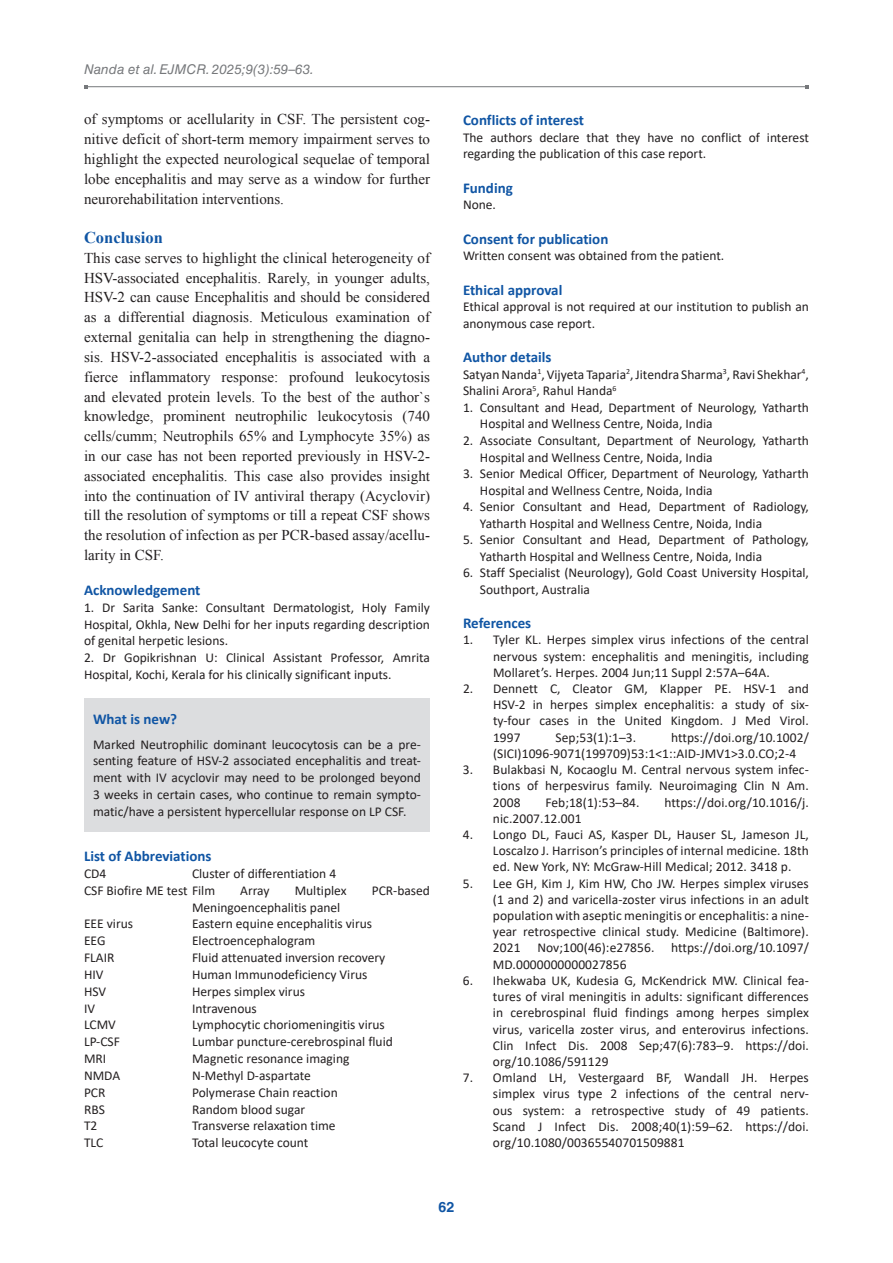
<style>
.page{position:relative;width:893px;height:1263px;background:#fff}
.page>*{position:absolute;margin:0;border:0;box-sizing:border-box;transform-origin:0 0}
.t1{font:700 16.5px "Times New Roman";color:#1055a4}
.t2{font:15px/19.8px "Times New Roman";color:#231f20;text-align:justify}
.t3{font:700 15px "Calibri";color:#1055a4}
.t4{font:700 14.25px "Helvetica LT Std";color:#1055a4}
.t5{font:13.5px/16.2px "Calibri";color:#231f20}
.t6{font:italic 13.5px "Helvetica LT Std";color:#76787b}
</style>
<div class="page">
<hr style="left:85px;top:86px;width:722px;height:1px;background:#76787b">
<div style="left:84px;top:698px;width:346px;height:34px;background:#dcdddf"></div>
<div style="left:84px;top:729px;width:346px;height:103px;background:#dcdddf"></div>
<p class="t6" style="left:84px;top:61px;width:231px">Nanda et al. EJMCR. 2025;9(3):59–63.</p>
<p class="t2" style="left:84px;top:109px;width:347px">of symptoms or acellularity in CSF. The persistent cog&shy;nitive deficit of short-term memory impairment serves to highlight the expected neurological sequelae of temporal lobe encephalitis and may serve as a window for further neurorehabilitation interventions.</p>
<p class="t1" style="left:84px;top:226px;width:80px">Conclusion</p>
<p class="t2" style="left:84px;top:248px;width:347px">This case serves to highlight the clinical heterogeneity of HSV-associated encephalitis. Rarely, in younger adults, HSV-2 can cause Encephalitis and should be considered as a differential diagnosis. Meticulous examination of external genitalia can help in strengthening the diagno&shy;sis. HSV-2-associated encephalitis is associated with a fierce inflammatory response: profound leukocytosis and elevated protein levels. To the best of the author`s knowledge, prominent neutrophilic leukocytosis (740 cells/cumm; Neutrophils 65% and Lymphocyte 35%) as in our case has not been reported previously in HSV-2- associated encephalitis. This case also provides insight into the continuation of IV antiviral therapy (Acyclovir) till the resolution of symptoms or till a repeat CSF shows the resolution of infection as per PCR-based assay/acellu&shy;larity in CSF.</p>
<p class="t3" style="left:84px;top:579px;width:118px">Acknowledgement</p>
<p class="t5" style="left:84px;top:598px;width:347px;line-height:16.8px;text-align:justify">1. Dr Sarita Sanke: Consultant Dermatologist, Holy Family Hospital, Okhla, New Delhi for her inputs regarding description of genital herpetic lesions.</p>
<p class="t5" style="left:84px;top:649px;width:347px;line-height:16.8px">2. Dr Gopikrishnan U: Clinical Assistant Professor, Amrita<br>Hospital, Kochi, Kerala for his clinically significant inputs.</p>
<p class="t3" style="left:93px;top:709px;width:86px">What is new?</p>
<p class="t5" style="left:93px;top:735px;width:329px;line-height:16.8px;text-align:justify">Marked Neutrophilic dominant leucocytosis can be a pre&shy;senting feature of HSV-2 associated encephalitis and treat&shy;ment with IV acyclovir may need to be prolonged beyond 3 weeks in certain cases, who continue to remain sympto&shy;matic/have a persistent hypercellular response on LP CSF.</p>
<p class="t3" style="left:84px;top:846px;width:129px">List of Abbreviations</p>
<p class="t5" style="left:84px;top:865px;width:24px">CD4</p>
<p class="t5" style="left:84px;top:865px;width:254px;line-height:16.8px;text-indent:108px">Cluster of differentiation 4<br>CSF Biofire ME test Film</p>
<p class="t5" style="left:240px;top:882px;width:31px">Array</p>
<p class="t5" style="left:295px;top:882px;width:53px">Multiplex</p>
<p class="t5" style="left:372px;top:882px;width:60px">PCR-based</p>
<p class="t5" style="left:192px;top:899px;width:150px">Meningoencephalitis panel</p>
<p class="t5" style="left:84px;top:915px;width:51px">EEE virus</p>
<p class="t5" style="left:192px;top:915px;width:182px">Eastern equine encephalitis virus</p>
<p class="t5" style="left:84px;top:932px;width:23px">EEG</p>
<p class="t5" style="left:192px;top:932px;width:125px">Electroencephalogram</p>
<p class="t5" style="left:84px;top:949px;width:32px">FLAIR</p>
<p class="t5" style="left:192px;top:949px;width:195px">Fluid attenuated inversion recovery</p>
<p class="t5" style="left:84px;top:966px;width:21px">HIV</p>
<p class="t5" style="left:192px;top:966px;width:177px">Human Immunodeficiency Virus</p>
<p class="t5" style="left:84px;top:983px;width:24px">HSV</p>
<p class="t5" style="left:192px;top:983px;width:115px">Herpes simplex virus</p>
<p class="t5" style="left:84px;top:1000px;width:13px">IV</p>
<p class="t5" style="left:192px;top:1000px;width:66px">Intravenous</p>
<p class="t5" style="left:84px;top:1016px;width:33px">LCMV</p>
<p class="t5" style="left:192px;top:1016px;width:194px">Lymphocytic choriomeningitis virus</p>
<p class="t5" style="left:84px;top:1033px;width:37px">LP-CSF</p>
<p class="t5" style="left:192px;top:1033px;width:202px">Lumbar puncture-cerebrospinal fluid</p>
<p class="t5" style="left:84px;top:1050px;width:24px">MRI</p>
<p class="t5" style="left:192px;top:1050px;width:159px">Magnetic resonance imaging</p>
<p class="t5" style="left:84px;top:1067px;width:38px">NMDA</p>
<p class="t5" style="left:192px;top:1067px;width:120px">N-Methyl D-aspartate</p>
<p class="t5" style="left:84px;top:1084px;width:23px">PCR</p>
<p class="t5" style="left:192px;top:1084px;width:147px">Polymerase Chain reaction</p>
<p class="t5" style="left:84px;top:1100px;width:22px">RBS</p>
<p class="t5" style="left:192px;top:1100px;width:115px">Random blood sugar</p>
<p class="t5" style="left:84px;top:1117px;width:15px">T2</p>
<p class="t5" style="left:192px;top:1117px;width:145px">Transverse relaxation time</p>
<p class="t5" style="left:84px;top:1134px;width:21px">TLC</p>
<p class="t5" style="left:192px;top:1134px;width:118px">Total leucocyte count</p>
<p class="t3" style="left:463px;top:110px;width:123px">Conflicts of interest</p>
<p class="t5" style="left:463px;top:129px;width:347px">The authors declare that they have no conflict of interest regarding the publication of this case report.</p>
<p class="t3" style="left:463px;top:177px;width:51px">Funding</p>
<p class="t5" style="left:463px;top:196px;width:35px">None.</p>
<p class="t3" style="left:463px;top:228px;width:147px">Consent for publication</p>
<p class="t5" style="left:463px;top:247px;width:263px">Written consent was obtained from the patient.</p>
<p class="t3" style="left:463px;top:279px;width:101px">Ethical approval</p>
<p class="t5" style="left:463px;top:298px;width:347px">Ethical approval is not required at our institution to publish an anonymous case report.</p>
<p class="t3" style="left:463px;top:347px;width:90px">Author details</p>
<p class="t5" style="left:463px;top:366px;width:347px">Satyan Nanda<sup>1</sup>, Vijyeta Taparia<sup>2</sup>, Jitendra Sharma<sup>3</sup>, Ravi Shekhar<sup>4</sup>,<br>Shalini Arora<sup>5</sup>, Rahul Handa<sup>6</sup></p>
<p class="t5" style="left:480px;top:399px;width:330px;text-indent:-17px">1. Consultant and Head, Department of Neurology, Yatharth<br>Hospital and Wellness Centre, Noida, India</p>
<p class="t5" style="left:480px;top:432px;width:330px;text-indent:-17px">2. Associate Consultant, Department of Neurology, Yatharth<br>Hospital and Wellness Centre, Noida, India</p>
<p class="t5" style="left:480px;top:465px;width:330px;text-indent:-17px">3. Senior Medical Officer, Department of Neurology, Yatharth<br>Hospital and Wellness Centre, Noida, India</p>
<p class="t5" style="left:480px;top:498px;width:330px;text-indent:-17px">4. Senior Consultant and Head, Department of Radiology,<br>Yatharth Hospital and Wellness Centre, Noida, India</p>
<p class="t5" style="left:480px;top:531px;width:330px;text-indent:-17px">5. Senior Consultant and Head, Department of Pathology,<br>Yatharth Hospital and Wellness Centre, Noida, India</p>
<p class="t5" style="left:480px;top:564px;width:330px;text-indent:-17px">6. Staff Specialist (Neurology), Gold Coast University Hospital,<br>Southport, Australia</p>
<p class="t3" style="left:463px;top:613px;width:70px">References</p>
<p class="t5" style="left:493px;top:631px;width:317px;text-align:justify;text-indent:-30px">1. Tyler KL. Herpes simplex virus infections of the central nervous system: encephalitis and meningitis, including Mollaret’s. Herpes. 2004 Jun;11 Suppl 2:57A–64A.</p>
<p class="t5" style="left:493px;top:680px;width:317px;text-align:justify;text-indent:-30px">2. Dennett C, Cleator GM, Klapper PE. HSV-1 and HSV-2 in herpes simplex encephalitis: a study of six&shy;ty-four cases in the United Kingdom. J Med Virol.<br>1997</p>
<p class="t5" style="left:493px;top:729px;width:317px;text-indent:178px">https://doi.org/10.1002/ (SICI)1096-9071(199709)53:1&lt;1::AID-JMV1&gt;3.0.CO;2-4</p>
<p class="t5" style="left:493px;top:761px;width:317px;text-align:justify;text-indent:-30px">3. Bulakbasi N, Kocaoglu M. Central nervous system infec&shy;tions of herpesvirus family. Neuroimaging Clin N Am.<br>2008</p>
<p class="t5" style="left:556px;top:729px;width:82px">Sep;53(1):1–3.</p>
<p class="t5" style="left:545px;top:794px;width:96px">Feb;18(1):53–84.</p>
<p class="t5" style="left:664px;top:794px;width:146px">https://doi.org/10.1016/j.</p>
<p class="t5" style="left:493px;top:810px;width:90px">nic.2007.12.001</p>
<p class="t5" style="left:493px;top:826px;width:317px;text-align:justify;text-indent:-30px">4. Longo DL, Fauci AS, Kasper DL, Hauser SL, Jameson JL, Loscalzo J. Harrison’s principles of internal medicine. 18th ed. New York, NY: McGraw-Hill Medical; 2012. 3418 p.</p>
<p class="t5" style="left:493px;top:875px;width:317px;text-align:justify;text-indent:-30px">5. Lee GH, Kim J, Kim HW, Cho JW. Herpes simplex viruses (1 and 2) and varicella-zoster virus infections in an adult population with aseptic meningitis or encephalitis: a nine&shy;year retrospective clinical study. Medicine (Baltimore).<br>2021 Nov;100(46):e27856. https://doi.org/10.1097/ MD.0000000000027856</p>
<p class="t5" style="left:493px;top:972px;width:317px;text-align:justify;text-indent:-30px">6. Ihekwaba UK, Kudesia G, McKendrick MW. Clinical fea&shy;tures of viral meningitis in adults: significant differences in cerebrospinal fluid findings among herpes simplex virus, varicella zoster virus, and enterovirus infections.<br>Clin Infect Dis. 2008 Sep;47(6):783–9. https://doi. org/10.1086/591129</p>
<p class="t5" style="left:493px;top:1069px;width:317px;text-align:justify;text-indent:-30px">7. Omland LH, Vestergaard BF, Wandall JH. Herpes simplex virus type 2 infections of the central nerv&shy;ous system: a retrospective study of 49 patients.<br>Scand J Infect Dis. 2008;40(1):59–62. https://doi. org/10.1080/00365540701509881</p>
<p class="t4" style="left:439px;top:1198px;width:17px">62</p>
</div>
